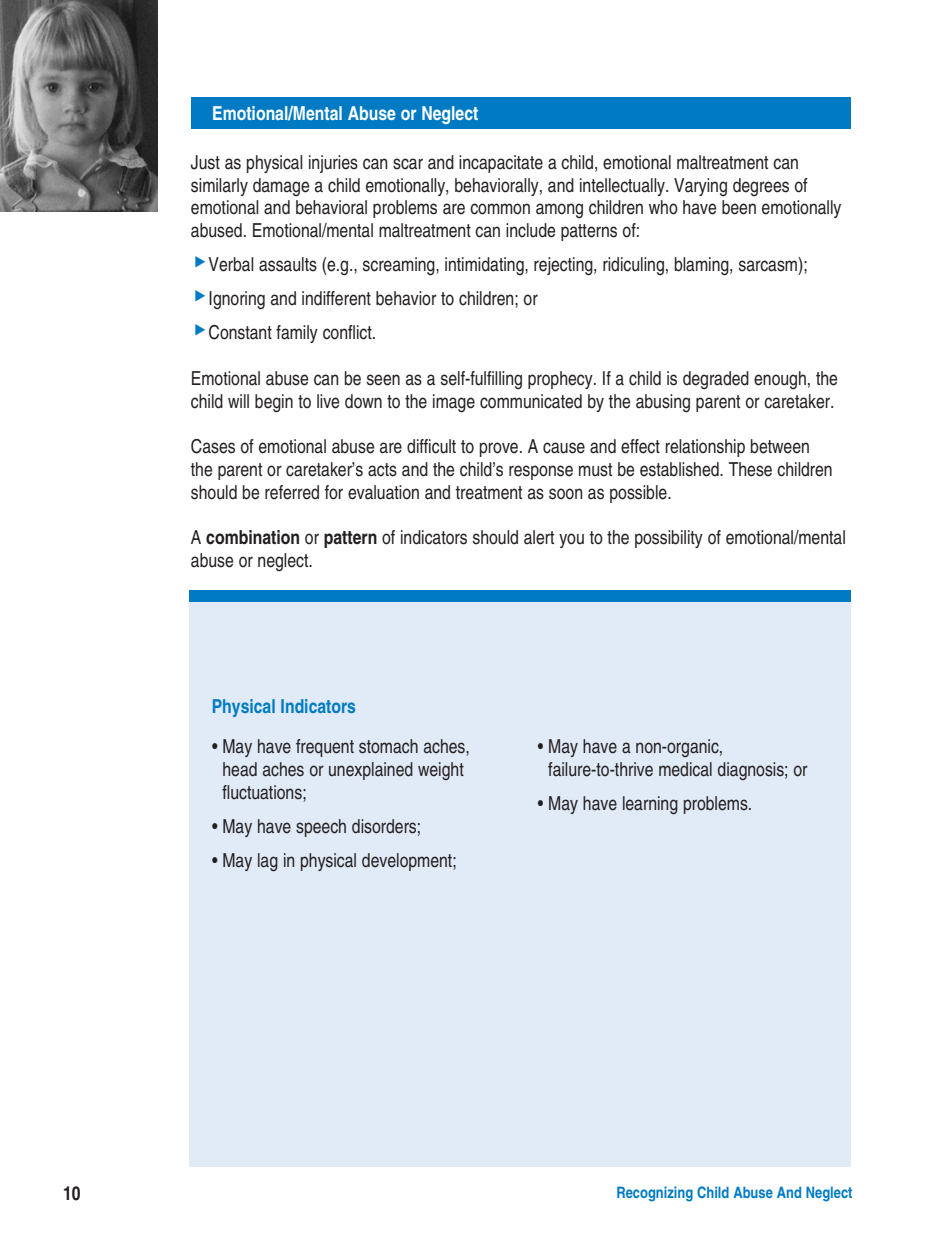
<style>
.page{position:relative;width:945px;height:1260px;background:#fff}
.page>*{position:absolute;margin:0;border:0;box-sizing:border-box;transform-origin:0 0}
.Body{font:condensed 19.25px/22.8px "Helvetica";color:#231f20}
.bullet{font:condensed 19.25px/22.8px "Helvetica";color:#231f20}
.Indicator_head_white{font:700 condensed 19.25px "Helvetica";color:#fff}
.Indicator_sub_blue{font:700 condensed 19.25px "Helvetica";color:#007bc3}
.t1{font:700 condensed 19.25px "Helvetica";color:#231f20}
.footer_left{font:700 condensed 15.75px "Helvetica";color:#007bc3}
.s1{font-weight:700}
</style>
<div class="page">
<div style="left:189px;top:602px;width:661px;height:565px;background:#e1ebf7"></div>
<div style="left:189px;top:590px;width:661px;height:12px;background:#007bc3"></div>
<div style="left:191px;top:97px;width:660px;height:31px;background:#007bc3"></div>
<img style="left:0;top:0;width:158px;height:211px">
<p class="Indicator_head_white" style="left:212px;top:101px;width:268px">Emotional/Mental Abuse or Neglect</p>
<p class="Body" style="left:191px;top:151px;width:652px">Just as physical injuries can scar and incapacitate a child, emotional maltreatment can similarly damage a child emotionally, behaviorally, and intellectually. Varying degrees of emotional and behavioral problems are common among children who have been emotionally abused. Emotional/mental maltreatment can include patterns of:</p>
<p class="bullet" style="left:209px;top:253px;width:601px">Verbal assaults (e.g., screaming, intimidating, rejecting, ridiculing, blaming, sarcasm);</p>
<p class="bullet" style="left:209px;top:287px;width:331px">Ignoring and indifferent behavior to children; or</p>
<p class="bullet" style="left:209px;top:321px;width:169px">Constant family conflict.</p>
<p class="Body" style="left:191px;top:367px;width:649px">Emotional abuse can be seen as a self-fulfilling prophecy. If a child is degraded enough, the child will begin to live down to the image communicated by the abusing parent or caretaker.</p>
<p class="Body" style="left:191px;top:435px;width:643px">Cases of emotional abuse are difficult to prove. A cause and effect relationship between the parent or caretaker’s acts and the child’s response must be established. These children should be referred for evaluation and treatment as soon as possible.</p>
<p class="Body" style="left:191px;top:526px;width:656px">A <span class="s1">combination</span> or <span class="s1">pattern</span> of indicators should alert you to the possibility of emotional/mental abuse or neglect.</p>
<p class="Indicator_sub_blue" style="left:212px;top:695px;width:146px">Physical Indicators</p>
<p class="bullet" style="left:222px;top:735px;width:249px;text-indent:-10px">• May have frequent stomach aches, head aches or unexplained weight fluctuations;</p>
<p class="bullet" style="left:212px;top:815px;width:211px">• May have speech disorders;</p>
<p class="bullet" style="left:212px;top:849px;width:246px">• May lag in physical development;</p>
<p class="bullet" style="left:548px;top:735px;width:261px;text-indent:-10px">• May have a non-organic, failure-to-thrive medical diagnosis; or</p>
<p class="bullet" style="left:538px;top:792px;width:216px">• May have learning problems.</p>
<p class="t1" style="left:63px;top:1181px;width:19px">10</p>
<p class="footer_left" style="left:616px;top:1183px;width:238px">Recognizing Child Abuse And Neglect</p>
</div>
